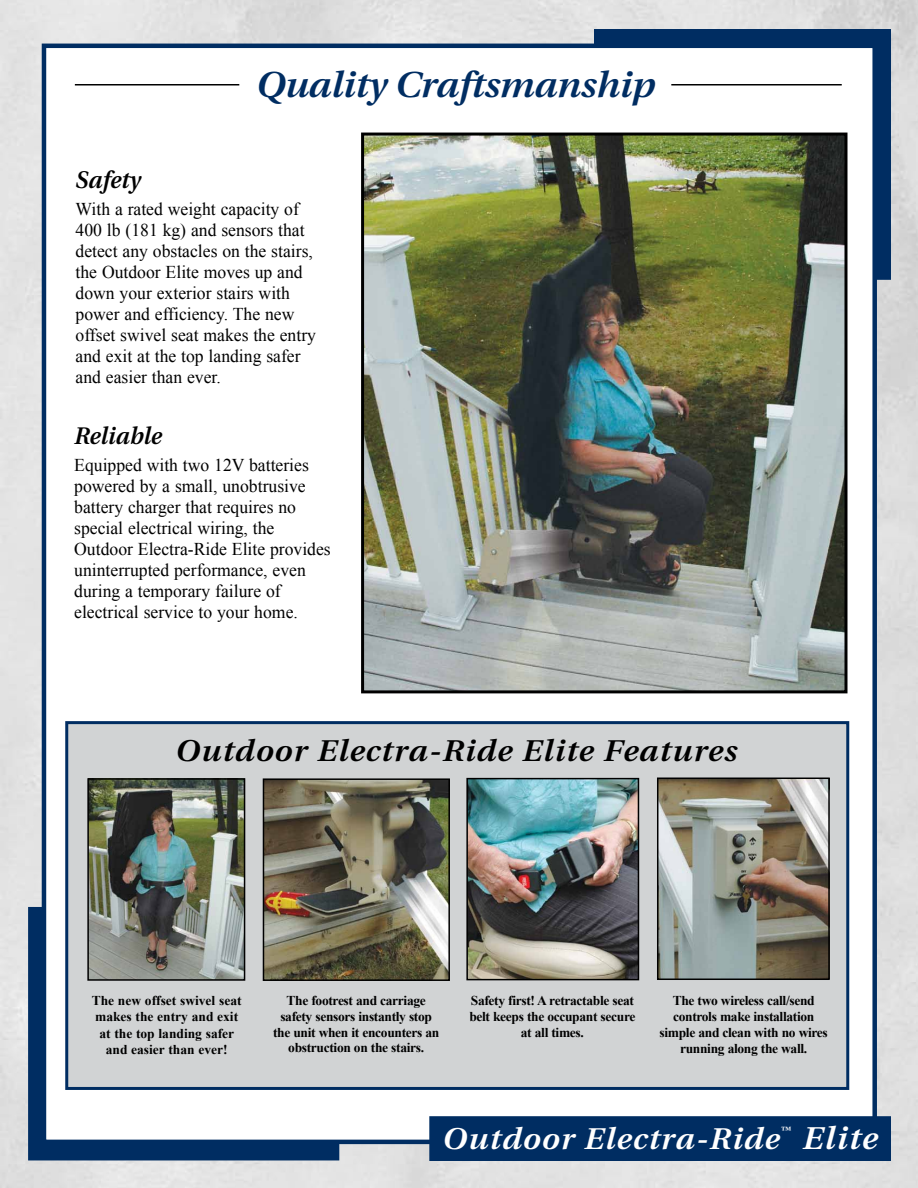
<style>
.page{position:relative;width:918px;height:1188px;background:#fff}
.page>*{position:absolute;margin:0;border:0;box-sizing:border-box;transform-origin:0 0}
.t1{font:italic 600 36px "Utopia";letter-spacing:-.01em;color:#002d62;scale:1.07 1}
.t2{font:italic 600 31.5px "Utopia";letter-spacing:.035em;color:#fff;scale:1.07 1}
.t3{font:italic 600 30px "Utopia";letter-spacing:.035em;color:#000;scale:1.07 1}
.t4{font:italic 600 30px "Utopia";letter-spacing:.035em;color:#fff;scale:1.07 1}
.t5{font:italic 600 24px "Utopia";color:#000}
.t6{font:18px/21px "Times New Roman";color:#000}
.t7{font:700 13.5px/15.8px "Times New Roman";letter-spacing:-.025em;color:#000;text-align:center}
.t8{font:700 13.5px/16.2px "Times New Roman";color:#000;text-align:center}
.t9{font:italic 600 9px "Utopia";color:#fff;scale:1.07 1}
</style>
<div class="page">
<img style="left:0;top:0;width:918px;height:1188px">
<div style="left:594px;top:29px;width:297px;height:251px;background:#002d62"></div>
<div style="left:42px;top:44px;width:835px;height:1100px;background:#fff;border:4px solid #002d62"></div>
<svg style="left:28px;top:907px;width:311px;height:253px"></svg>
<div style="left:430px;top:1117px;width:460px;height:43px;background:#002d62"></div>
<div style="left:429px;top:1116px;width:462px;height:45px;border:2px solid #002d62"></div>
<div style="left:65px;top:721px;width:784px;height:369px;background:#d1d3d4;border:3px solid #002d62"></div>
<img style="left:90px;top:781px;width:152px;height:197px">
<div style="left:87px;top:778px;width:158px;height:203px;border:2px solid #000"></div>
<img style="left:469px;top:781px;width:167px;height:196px">
<div style="left:466px;top:778px;width:173px;height:202px;border:2px solid #000"></div>
<img style="left:266px;top:781px;width:181px;height:197px">
<div style="left:263px;top:778px;width:187px;height:203px;border:2px solid #000"></div>
<img style="left:660px;top:781px;width:167px;height:196px">
<div style="left:657px;top:778px;width:173px;height:202px;border:2px solid #000"></div>
<img style="left:365px;top:137px;width:479px;height:552px">
<div style="left:361px;top:133px;width:487px;height:560px;border:3px solid #000"></div>
<hr style="left:75px;top:84px;width:164px;height:2px;background:#000">
<hr style="left:671px;top:84px;width:171px;height:2px;background:#000">
<h1 class="t1" style="left:256px;top:64px;width:374px">Quality Craftsmanship</h1>
<h3 class="t5" style="left:76px;top:166px;width:67px">Safety</h3>
<p class="t6" style="left:76px;top:198px;width:242px">With a rated weight capacity of<br>400 lb (181 kg) and sensors that detect any obstacles on the stairs, the Outdoor Elite moves up and down your exterior stairs with power and efficiency. The new offset swivel seat makes the entry and exit at the top landing safer and easier than ever.</p>
<h3 class="t5" style="left:74px;top:422px;width:89px">Reliable</h3>
<p class="t6" style="left:74px;top:454px;width:258px">Equipped with two 12V batteries powered by a small, unobtrusive battery charger that requires no special electrical wiring, the<br>Outdoor Electra-Ride Elite provides uninterrupted performance, even during a temporary failure of electrical service to your home.</p>
<h3 class="t3" style="left:176px;top:733px;width:526px">Outdoor Electra-Ride Elite Features</h3>
<p class="t8" style="left:92px;top:992px;width:151px">The new offset swivel seat makes the entry and exit at the top landing safer and easier than ever!</p>
<p class="t7" style="left:469px;top:992px;width:168px">Safety first! A retractable seat belt keeps the occupant secure at all times.</p>
<p class="t7" style="left:273px;top:992px;width:168px">The footrest and carriage safety sensors instantly stop the unit when it encounters an obstruction on the stairs.</p>
<p class="t7" style="left:660px;top:993px;width:170px">The two wireless call/send controls make installation simple and clean with no wires running along the wall.</p>
<h3 class="t4" style="left:443px;top:1122px;width:316px">Outdoor Electra-Ride</h3>
<p class="t9" style="left:781px;top:1125px;width:11px">™</p>
<h2 class="t2" style="left:803px;top:1121px;width:72px">Elite</h2>
</div>
